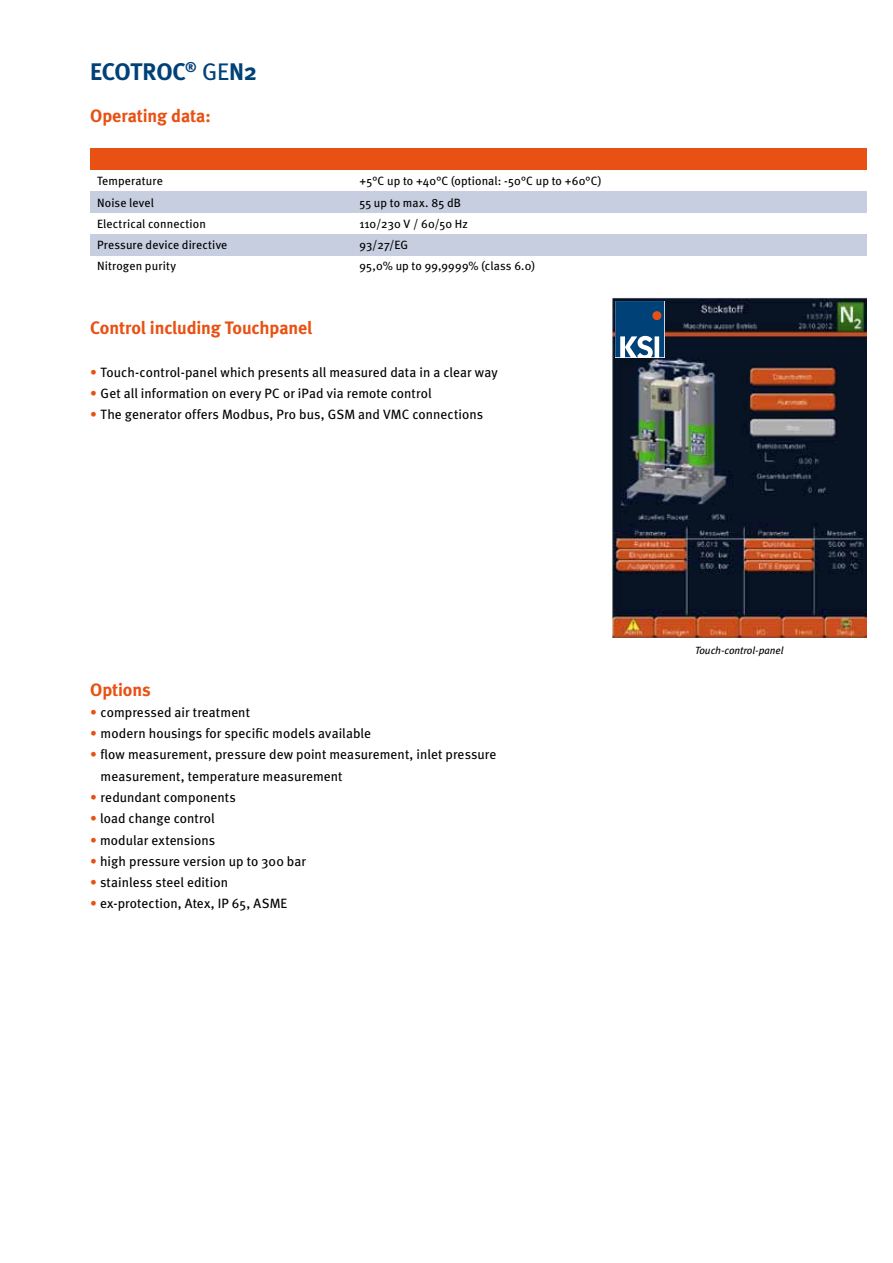
<style>
.page{position:relative;width:893px;height:1263px;background:#fff}
.page>*{position:absolute;margin:0;border:0;box-sizing:border-box;transform-origin:0 0}
.t1{font:700 24px "Meta";letter-spacing:-.01em;color:#004178}
.t2{font:700 18px "Meta";letter-spacing:-.01em;color:#e85113}
.t3{font:13.5px/21.3px "Meta";letter-spacing:.005em;color:#000}
.t4{font:12px/21.3px "Meta";letter-spacing:.01em;color:#000}
.t5{font:italic 10.5px "Meta";letter-spacing:-.005em;color:#000}
.s1{font-weight:400}
.s2{color:#e85113}
</style>
<div class="page">
<hr style="left:0;top:191px;width:1px;height:447px;background:#004178">
<div style="left:90px;top:234px;width:776px;height:21px;background:#c7cee0"></div>
<div style="left:90px;top:191px;width:776px;height:22px;background:#c7cee0"></div>
<div style="left:90px;top:149px;width:776px;height:21px;background:#e85113"></div>
<img style="left:612px;top:298px;width:254px;height:340px">
<svg style="left:615px;top:301px;width:49px;height:56px"></svg>
<div style="left:652px;top:311px;width:9px;height:9px;background:#e85113;border-radius:50%"></div>
<h1 class="t1" style="left:90px;top:56px;width:169px">ECOTROC<sup>®</sup> <span class="s1">GE</span>N2</h1>
<h2 class="t2" style="left:90px;top:105px;width:122px">Operating data:</h2>
<p class="t4" style="left:97px;top:170px;width:132px">Temperature<br>Noise level<br>Electrical connection<br>Pressure device directive<br>Nitrogen purity</p>
<p class="t4" style="left:359px;top:170px;width:243px">+5°C up to +40°C (optional: -50°C up to +60°C)<br>55 up to max. 85 dB<br>110/230 V / 60/50 Hz<br>93/27/EG<br>95,0% up to 99,9999% (class 6.0)</p>
<h2 class="t2" style="left:90px;top:317px;width:224px">Control including Touchpanel</h2>
<p class="t3" style="left:90px;top:361px;width:409px"><span class="s2">•</span> Touch-control-panel which presents all measured data in a clear way</p>
<p class="t3" style="left:90px;top:382px;width:343px"><span class="s2">•</span> Get all information on every PC or iPad via remote control</p>
<p class="t3" style="left:90px;top:404px;width:395px"><span class="s2">•</span> The generator offers Modbus, Pro bus, GSM and VMC connections</p>
<h2 class="t2" style="left:90px;top:678px;width:62px">Options</h2>
<p class="t3" style="left:90px;top:701px;width:161px"><span class="s2">•</span> compressed air treatment</p>
<p class="t3" style="left:90px;top:722px;width:282px"><span class="s2">•</span> modern housings for specific models available</p>
<p class="t3" style="left:101px;top:744px;width:397px;text-indent:-11px"><span class="s2">•</span> flow measurement, pressure dew point measurement, inlet pressure measurement, temperature measurement</p>
<p class="t3" style="left:90px;top:786px;width:147px"><span class="s2">•</span> redundant components</p>
<p class="t3" style="left:90px;top:807px;width:126px"><span class="s2">•</span> load change control</p>
<p class="t3" style="left:90px;top:829px;width:126px"><span class="s2">•</span> modular extensions</p>
<p class="t3" style="left:90px;top:850px;width:217px"><span class="s2">•</span> high pressure version up to 300 bar</p>
<p class="t3" style="left:90px;top:871px;width:139px"><span class="s2">•</span> stainless steel edition</p>
<p class="t3" style="left:90px;top:893px;width:199px"><span class="s2">•</span> ex-protection, Atex, IP 65, ASME</p>
<p class="t5" style="left:695px;top:643px;width:90px">Touch-control-panel</p>
</div>
